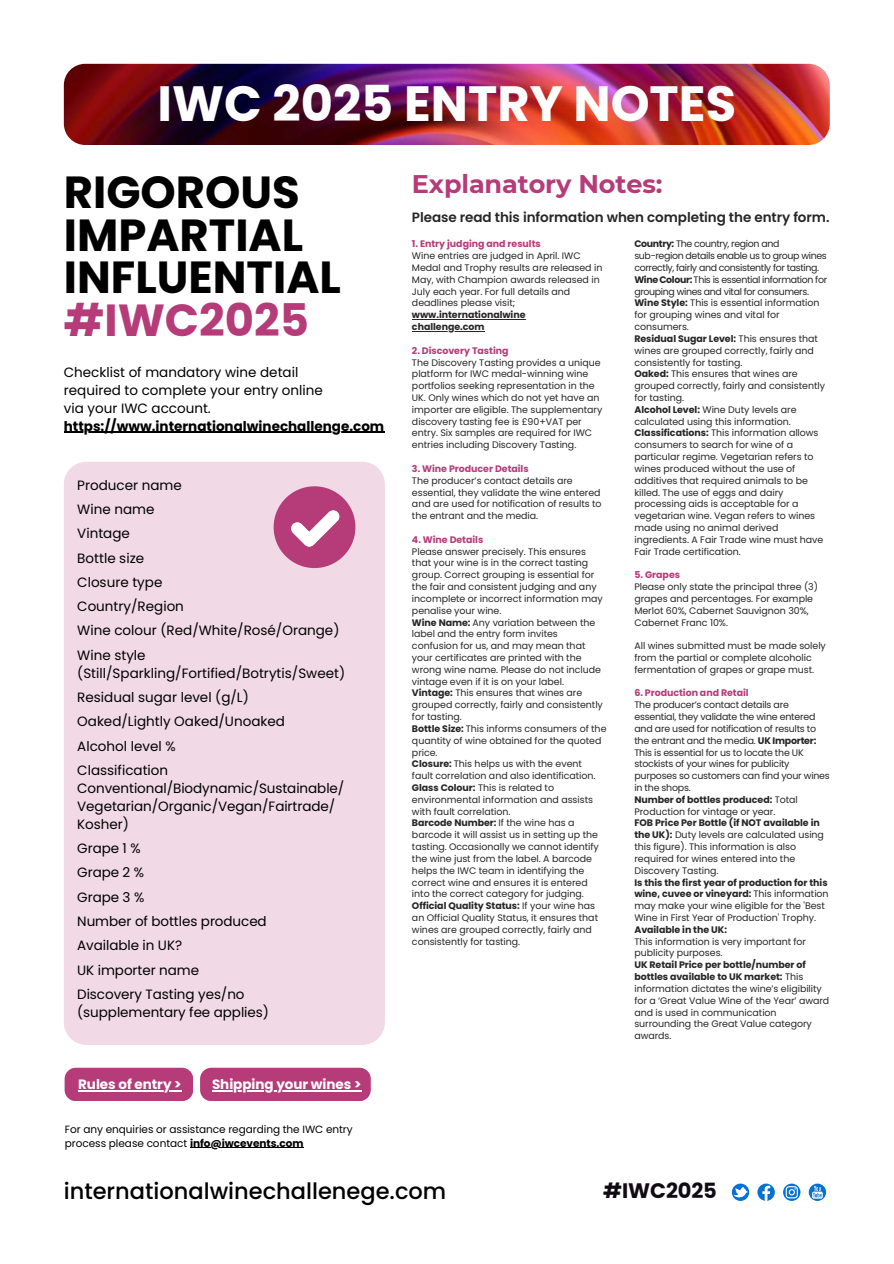
<style>
.page{position:relative;width:894px;height:1264px;background:#fff}
.page>*{position:absolute;margin:0;border:0;box-sizing:border-box;transform-origin:0 0}
.t1{font:700 49.5px "Poppins";color:#fefefe}
.t2{font:700 44.85px/42.8px "Poppins";color:#000}
.t3{font:700 44.85px "Poppins";color:#b53b79}
.t4{font:700 25.5px "Montserrat";letter-spacing:-.005em;color:#b53b79}
.t5{font:500 22.5px "Poppins";color:#000}
.t6{font:700 21px "Poppins";letter-spacing:-.005em;color:#100b13}
.t7{font:13.5px/24.3px "Poppins";color:#000}
.t8{font:600 13.5px "Poppins";letter-spacing:-.005em;color:#272526}
.t9{font:700 13.5px "Poppins";color:#000}
.t10{font:700 13.5px "Poppins";letter-spacing:-.005em;color:#fefefe}
.t11{font:700 13.5px "Poppins";letter-spacing:-.005em;color:#fff}
.t12{font:10.5px/14px "Poppins";letter-spacing:-.005em;color:#000}
.t13{font:9.45px/11.9px "Poppins";letter-spacing:-.005em;color:#272526}
.t14{font:9.45px/11.9px "Poppins";letter-spacing:-.025em;color:#272526}
.t15{font:700 9.45px "Poppins";letter-spacing:-.005em;color:#b53b79}
.t16{font:700 9.45px/11.9px "Poppins";letter-spacing:-.005em;color:#272526}
.s1{font-weight:700}
</style>
<div class="page">
<svg style="left:731px;top:1183px;width:18px;height:17px"></svg>
<svg style="left:733px;top:1187px;width:14px;height:10px"></svg>
<svg style="left:757px;top:1183px;width:17px;height:17px"></svg>
<svg style="left:762px;top:1185px;width:8px;height:15px"></svg>
<svg style="left:782px;top:1183px;width:18px;height:17px"></svg>
<svg style="left:785px;top:1186px;width:12px;height:12px"></svg>
<svg style="left:808px;top:1183px;width:17px;height:17px"></svg>
<svg style="left:811px;top:1185px;width:11px;height:13px"></svg>
<img style="left:64px;top:64px;width:765px;height:81px;border-radius:21px">
<div style="left:64px;top:462px;width:321px;height:582px;background:#f1dae5;border-radius:23px"></div>
<div style="left:65px;top:1067px;width:128px;height:34px;background:#b53b79;border-radius:11px"></div>
<hr style="left:78px;top:1089px;width:103px;height:2px;background:#fff">
<div style="left:200px;top:1067px;width:170px;height:34px;background:#b53b79;border-radius:11px"></div>
<hr style="left:212px;top:1089px;width:149px;height:2px;background:#fefefe">
<svg style="left:273px;top:486px;width:82px;height:82px"></svg>
<hr style="left:64px;top:432px;width:320px;height:1px;background:#000">
<hr style="left:190px;top:1147px;width:113px;height:1px;background:#000">
<hr style="left:412px;top:319px;width:113px;height:1px;background:#272526">
<hr style="left:412px;top:331px;width:72px;height:1px;background:#272526">
<h1 class="t1" style="left:157px;top:75px;width:580px">IWC 2025 ENTRY NOTES</h1>
<h2 class="t2" style="left:64px;top:171px;width:278px">RIGOROUS<br>IMPARTIAL<br>INFLUENTIAL</h2>
<h2 class="t3" style="left:64px;top:294px;width:246px">#IWC2025</h2>
<h3 class="t7" style="left:64px;top:363px;width:260px;line-height:18px">Checklist of mandatory wine detail required to complete your entry online via your IWC account.</h3>
<h3 class="t9" style="left:64px;top:418px;width:322px">https://www.internationalwinechallenge.com</h3>
<h3 class="t7" style="left:77px;top:473px;width:264px">Producer name<br>Wine name<br>Vintage<br>Bottle size<br>Closure type<br>Country/Region<br>Wine colour (Red/White/Rosé/Orange)<br>Wine style</h3>
<h3 class="t7" style="left:77px;top:661px;width:269px">(Still/Sparkling/Fortified/Botrytis/Sweet)<br>Residual sugar level (g/L)<br>Oaked/Lightly Oaked/Unoaked<br>Alcohol level %<br>Classification</h3>
<h3 class="t7" style="left:77px;top:779px;width:268px;line-height:18px">Conventional/Biodynamic/Sustainable/<br>Vegetarian/Organic/Vegan/Fairtrade/<br>Kosher)</h3>
<h3 class="t7" style="left:77px;top:836px;width:191px">Grape 1 %<br>Grape 2 %<br>Grape 3 %<br>Number of bottles produced<br>Available in UK?<br>UK importer name</h3>
<h3 class="t7" style="left:77px;top:985px;width:193px;line-height:18px">Discovery Tasting yes/no (supplementary fee applies)</h3>
<h3 class="t11" style="left:78px;top:1076px;width:105px">Rules of entry &gt;</h3>
<h3 class="t10" style="left:212px;top:1076px;width:151px">Shipping your wines &gt;</h3>
<p class="t12" style="left:65px;top:1121px;width:289px">For any enquiries or assistance regarding the IWC entry process please contact <span class="s1">info@iwcevents.com</span></p>
<h3 class="t4" style="left:412px;top:165px;width:252px">Explanatory Notes:</h3>
<h3 class="t8" style="left:412px;top:209px;width:419px">Please read this information when completing the entry form.</h3>
<p class="t15" style="left:412px;top:238px;width:130px">1. Entry judging and results</p>
<p class="t13" style="left:412px;top:250px;width:192px">Wine entries are judged in April. IWC Medal and Trophy results are released in May, with Champion awards released in July each year. For full details and deadlines please visit;</p>
<p class="t16" style="left:412px;top:309px;width:115px">www.internationalwine challenge.com</p>
<p class="t15" style="left:412px;top:345px;width:98px">2. Discovery Tasting</p>
<p class="t13" style="left:412px;top:356px;width:192px">The Discovery Tasting provides a unique platform for IWC medal-winning wine portfolios seeking representation in the UK. Only wines which do not yet have an importer are eligible. The supplementary discovery tasting fee is £90+VAT per entry. Six samples are required for IWC entries including Discovery Tasting.</p>
<p class="t15" style="left:412px;top:463px;width:118px">3. Wine Producer Details</p>
<p class="t13" style="left:412px;top:474px;width:191px">The producer’s contact details are essential, they validate the wine entered and are used for notification of results to the entrant and the media.</p>
<p class="t15" style="left:412px;top:534px;width:73px">4. Wine Details</p>
<p class="t13" style="left:412px;top:545px;width:196px">Please answer precisely. This ensures that your wine is in the correct tasting group. Correct grouping is essential for the fair and consistent judging and any incomplete or incorrect information may penalise your wine.<br><span class="s1">Wine Name:</span> Any variation between the label and the entry form invites<br>confusion for us, and may mean that your certificates are printed with the wrong wine name. Please do not include vintage even if it is on your label.<br><span class="s1">Vintage:</span> This ensures that wines are grouped correctly, fairly and consistently for tasting.<br><span class="s1">Bottle Size:</span> This informs consumers of the quantity of wine obtained for the quoted price.<br><span class="s1">Closure:</span> This helps us with the event<br>fault correlation and also identification.<br><span class="s1">Glass Colour:</span> This is related to environmental information and assists with fault correlation.<br><span class="s1">Barcode Number:</span> If the wine has a barcode it will assist us in setting up the tasting. Occasionally we cannot identify the wine just from the label. A barcode helps the IWC team in identifying the correct wine and ensures it is entered into the correct category for judging.<br><span class="s1">Official Quality Status:</span> If your wine has an Official Quality Status, it ensures that wines are grouped correctly, fairly and consistently for tasting.</p>
<p class="t13" style="left:634px;top:238px;width:194px"><span class="s1">Country:</span> The country, region and sub-region details enable us to group wines correctly, fairly and consistently for tasting.<br><span class="s1">Wine Colour:</span> This is essential information for grouping wines and vital for consumers.<br><span class="s1">Wine Style:</span> This is essential information for grouping wines and vital for consumers.<br><span class="s1">Residual Sugar Level:</span> This ensures that wines are grouped correctly, fairly and consistently for tasting.<br><span class="s1">Oaked:</span> This ensures that wines are grouped correctly, fairly and consistently for tasting.<br><span class="s1">Alcohol Level:</span> Wine Duty levels are calculated using this information.<br><span class="s1">Classifications:</span> This information allows consumers to search for wine of a particular regime. Vegetarian refers to wines produced without the use of additives that required animals to be killed. The use of eggs and dairy processing aids is acceptable for a vegetarian wine. Vegan refers to wines made using no animal derived ingredients. A Fair Trade wine must have Fair Trade certification.</p>
<p class="t15" style="left:634px;top:569px;width:47px">5. Grapes</p>
<p class="t13" style="left:634px;top:581px;width:185px">Please only state the principal three (3) grapes and percentages. For example Merlot 60%, Cabernet Sauvignon 30%, Cabernet Franc 10%.</p>
<p class="t13" style="left:634px;top:640px;width:193px">All wines submitted must be made solely from the partial or complete alcoholic fermentation of grapes or grape must.</p>
<p class="t15" style="left:634px;top:687px;width:116px">6. Production and Retail</p>
<p class="t14" style="left:634px;top:699px;width:197px">The producer’s contact details are essential, they validate the wine entered and are used for notification of results to the entrant and the media. <span class="s1">UK Importer:<br></span>This is essential for us to locate the UK stockists of your wines for publicity purposes so customers can find your wines in the shops.<br><span class="s1">Number of bottles produced:</span> Total Production for vintage or year.</p>
<p class="t13" style="left:634px;top:817px;width:191px"><span class="s1">FOB Price Per Bottle (if NOT available in the UK):</span> Duty levels are calculated using this figure). This information is also required for wines entered into the Discovery Tasting.</p>
<p class="t13" style="left:634px;top:876px;width:196px"><span class="s1">Is this the first year of production for this wine, cuvee or vineyard:</span> This information may make your wine eligible for the 'Best Wine in First Year of Production' Trophy.</p>
<p class="t16" style="left:634px;top:923px;width:94px">Available in the UK:</p>
<p class="t13" style="left:634px;top:935px;width:173px">This information is very important for publicity purposes.</p>
<p class="t13" style="left:634px;top:959px;width:196px"><span class="s1">UK Retail Price per bottle/number of bottles available to UK market:</span> This information dictates the wine’s eligibility for a ‘Great Value Wine of the Year’ award and is used in communication surrounding the Great Value category awards.</p>
<h3 class="t5" style="left:64px;top:1178px;width:384px">internationalwinechallenege.com</h3>
<h3 class="t6" style="left:603px;top:1178px;width:115px">#IWC2025</h3>
</div>
